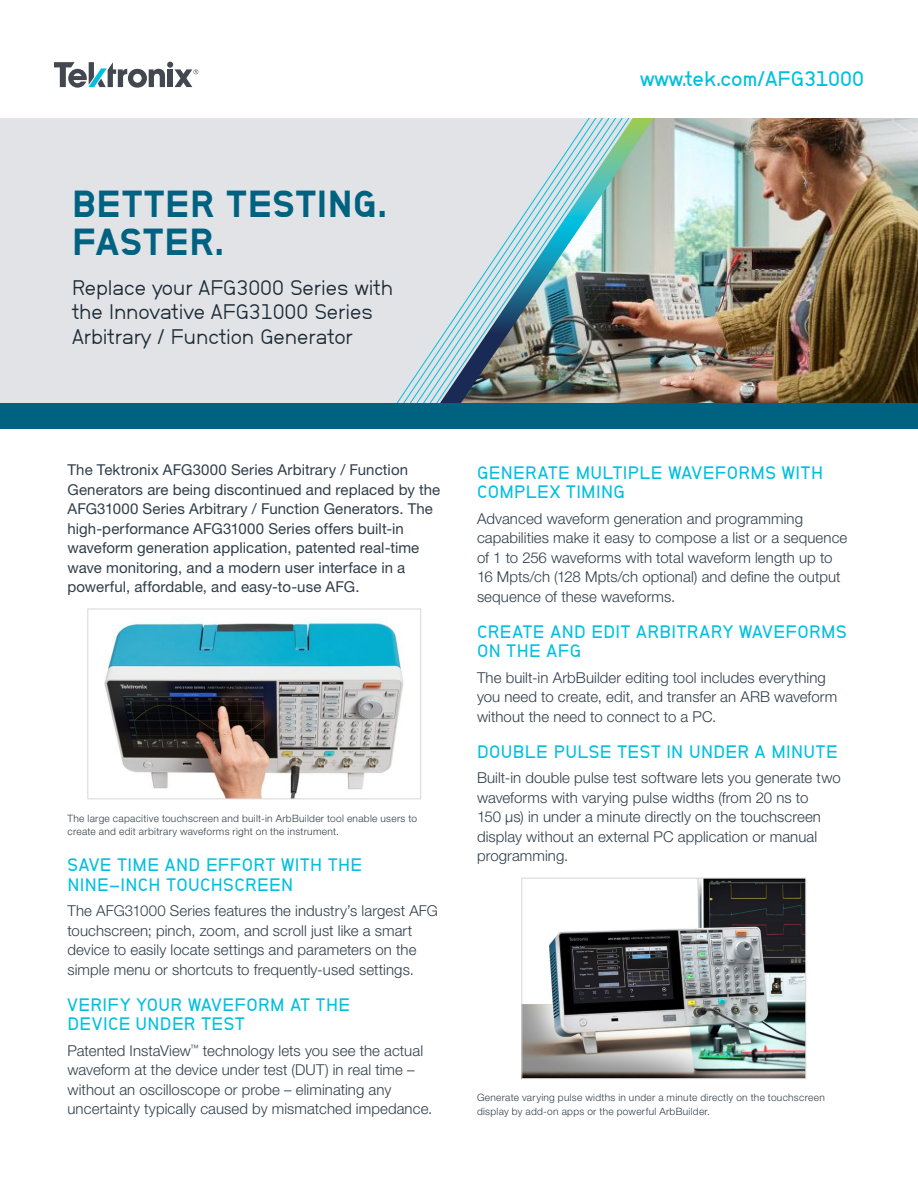
<style>
.page{position:relative;width:918px;height:1188px;background:#fff}
.page>*{position:absolute;margin:0;border:0;box-sizing:border-box;transform-origin:0 0}
.t1{font:37.5px/37.5px "Neubau Grotesk Sch";letter-spacing:.03em;color:#006281}
.t2{font:21px/24px "Neubau Grotesk Nor";color:#1b2a35}
.t3{font:21px "Neubau Grotesk Hal";color:#00bfdf}
.t4{font:18px/19.5px "Neubau Grotesk Hal";letter-spacing:.02em;color:#00bfdf}
.t5{font:300 15px/19.5px "Helvetica Neue LT Std";letter-spacing:.005em;color:#303e49}
.t6{font:15px/19.5px "Helvetica Neue LT Std";letter-spacing:.005em;color:#303e49}
.t7{font:300 10.2px/13.5px "Helvetica Neue LT Std";letter-spacing:.03em;color:#303e49}
</style>
<div class="page">
<img style="left:104px;top:621px;width:300px;height:176px">
<div style="left:87px;top:609px;width:334px;height:190px;border:1px solid #d7d7d7"></div>
<img style="left:664px;top:118px;width:254px;height:285px">
<div style="left:0;top:118px;width:296px;height:285px;background:#e2e3e6"></div>
<div style="left:296px;top:118px;width:127px;height:285px;background:#e2e3e6"></div>
<img style="left:423px;top:118px;width:237px;height:285px">
<div style="left:0;top:403px;width:918px;height:25px;background:#006281"></div>
<svg style="left:54px;top:62px;width:144px;height:26px"></svg>
<img style="left:523px;top:880px;width:281px;height:197px">
<div style="left:521px;top:878px;width:285px;height:201px;border:1px solid #d7d7d7"></div>
<h1 class="t1" style="left:72px;top:183px;width:316px">BETTER TESTING.<br>FASTER.</h1>
<h2 class="t2" style="left:72px;top:276px;width:323px">Replace your AFG3000 Series with the Innovative AFG31000 Series<br>Arbitrary / Function Generator</h2>
<h2 class="t3" style="left:640px;top:65px;width:225px">www.tek.com/AFG31000</h2>
<p class="t6" style="left:68px;top:460px;width:374px">The Tektronix AFG3000 Series Arbitrary / Function Generators are being discontinued and replaced by the AFG31000 Series Arbitrary / Function Generators. The high-performance AFG31000 Series offers built-in waveform generation application, patented real-time wave monitoring, and a modern user interface in a powerful, affordable, and easy-to-use AFG.</p>
<p class="t7" style="left:68px;top:811px;width:351px">The large capacitive touchscreen and built-in ArbBuilder tool enable users to create and edit arbitrary waveforms right on the instrument.</p>
<p class="t4" style="left:68px;top:855px;width:296px">SAVE TIME AND EFFORT WITH THE<br>NINE-INCH TOUCHSCREEN</p>
<p class="t5" style="left:68px;top:901px;width:372px">The AFG31000 Series features the industry’s largest AFG touchscreen; pinch, zoom, and scroll just like a smart device to easily locate settings and parameters on the simple menu or shortcuts to frequently-used settings.</p>
<p class="t4" style="left:68px;top:994px;width:284px">VERIFY YOUR WAVEFORM AT THE<br>DEVICE UNDER TEST</p>
<p class="t5" style="left:68px;top:1040px;width:366px">Patented InstaView<sup>™</sup> technology lets you see the actual waveform at the device under test (DUT) in real time – without an oscilloscope or probe – eliminating any uncertainty typically caused by mismatched impedance.</p>
<p class="t4" style="left:477px;top:462px;width:347px">GENERATE MULTIPLE WAVEFORMS WITH<br>COMPLEX TIMING</p>
<p class="t5" style="left:477px;top:508px;width:372px">Advanced waveform generation and programming capabilities make it easy to compose a list or a sequence of 1 to 256 waveforms with total waveform length up to 16 Mpts/ch (128 Mpts/ch optional) and define the output sequence of these waveforms.</p>
<p class="t4" style="left:477px;top:621px;width:371px">CREATE AND EDIT ARBITRARY WAVEFORMS<br>ON THE AFG</p>
<p class="t5" style="left:477px;top:667px;width:362px">The built-in ArbBuilder editing tool includes everything you need to create, edit, and transfer an ARB waveform without the need to connect to a PC.</p>
<p class="t4" style="left:477px;top:741px;width:362px">DOUBLE PULSE TEST IN UNDER A MINUTE</p>
<p class="t5" style="left:477px;top:768px;width:365px">Built-in double pulse test software lets you generate two waveforms with varying pulse widths (from 20 ns to<br>150 µs) in under a minute directly on the touchscreen display without an external PC application or manual programming.</p>
<p class="t7" style="left:477px;top:1091px;width:349px">Generate varying pulse widths in under a minute directly on the touchscreen display by add-on apps or the powerful ArbBuilder.</p>
</div>
